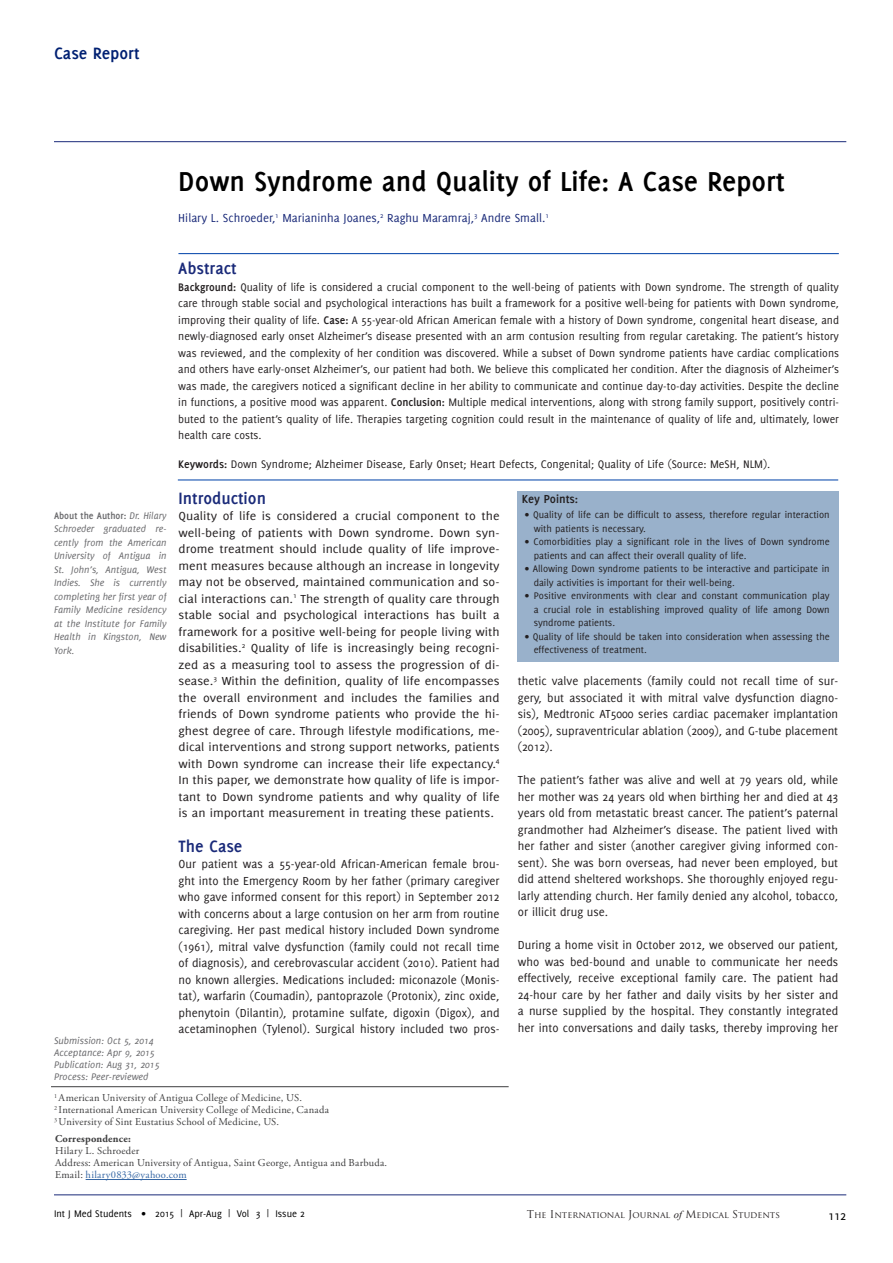
<style>
.page{position:relative;width:893px;height:1263px;background:#fff}
.page>*{position:absolute;margin:0;border:0;box-sizing:border-box;transform-origin:0 0}
.Texto{font:700 30px "Delicious";color:#000}
.Texto-2{font:700 18px "Delicious";color:#1a2a79}
.t1{font:700 18px "Delicious";color:#002072}
.t2{font:13.5px "Delicious";color:#000}
.Texto-3{font:12.75px/16.5px "Delicious";color:#231f20;text-align:justify}
.Texto-4{font:12.75px/16.5px "Delicious";color:#231f20;text-align:justify;scale:1.09 1}
.t3{font:12.75px "Delicious";color:#1a2a79}
.Texto-5{font:700 12.75px "Delicious";color:#231f20}
.Texto-6{font:12px/16.5px "Delicious";color:#231f20;text-align:justify}
.Texto-7{font:10.5px/13.5px "Delicious";color:#231f20}
.t4{font:10.5px "Adobe Garamond Pro";letter-spacing:.02em;color:#3e3e3f}
.Texto-8{font:italic 10.5px/13.5px "Delicious";color:#69696c;text-align:justify;scale:.96 1}
.Texto-9{font:italic 10.5px "Delicious";color:#69696c}
.t5{font:10.5px "Delicious";color:#000}
.t6{font:10.5px "Adobe Garamond Pro";letter-spacing:.025em;color:#3667a4}
.t7{font:700 10.5px "Adobe Garamond Pro";letter-spacing:.02em;color:#3e3e3f}
.t8{font:9px "Trajan Pro";color:#231f20}
.s1{font-weight:700;font-style:normal}
.s2{font-weight:700}
.s3{color:#3e3e3f}
.s4{font-size:10.5px}
.s5{font-family:"Times New Roman";font-style:italic;font-size:10.5px}
</style>
<div class="page">
<hr style="left:54px;top:141px;width:792px;height:1px;background:#1a2a79">
<hr style="left:54px;top:1194px;width:792px;height:1px;background:#1a2a79">
<hr style="left:51px;top:1086px;width:458px;height:1px;background:#3e3e3f">
<hr style="left:178px;top:253px;width:661px;height:1px;background:#1a55b1">
<hr style="left:178px;top:479px;width:660px;height:1px;background:#1a55b1">
<hr style="left:86px;top:1179px;width:101px;height:1px;background:#3667a4">
<div style="left:517px;top:491px;width:321px;height:170px;background:#99b1cb"></div>
<h2 class="t1" style="left:54px;top:43px;width:87px">Case Report</h2>
<p class="Texto-8" style="left:54px;top:509px;width:119px"><span class="s1">About the Author:</span> Dr. Hilary Schroeder graduated re&shy;cently from the American University of Antigua in St. John’s, Antigua, West Indies. She is currently completing her first year of Family Medicine residency at the Institute for Family Health in Kingston, New York.</p>
<p class="Texto-9" style="left:54px;top:1035px;width:101px">Submission: Oct 5, 2014</p>
<p class="Texto-9" style="left:54px;top:1047px;width:102px">Acceptance: Apr 9, 2015</p>
<p class="Texto-9" style="left:54px;top:1059px;width:107px">Publication: Aug 31, 2015</p>
<p class="Texto-9" style="left:54px;top:1071px;width:96px">Process: Peer-reviewed</p>
<p class="Texto" style="left:178px;top:164px;width:608px">Down Syndrome and Quality of Life: A Case Report</p>
<p class="t3" style="left:178px;top:211px;width:372px">Hilary L. Schroeder,<sup>1</sup> Marianinha Joanes,<sup>2</sup> Raghu Maramraj,<sup>3</sup> Andre Small.<sup>1</sup></p>
<p class="Texto-2" style="left:178px;top:258px;width:60px">Abstract</p>
<p class="Texto-6" style="left:178px;top:278px;width:662px"><span class="s2">Background:</span> Quality of life is considered a crucial component to the well-being of patients with Down syndrome. The strength of quality care through stable social and psychological interactions has built a framework for a positive well-being for patients with Down syndrome, improving their quality of life. <span class="s2">Case:</span> A 55-year-old African American female with a history of Down syndrome, congenital heart disease, and newly-diagnosed early onset Alzheimer’s disease presented with an arm contusion resulting from regular caretaking. The patient’s history was reviewed, and the complexity of her condition was discovered. While a subset of Down syndrome patients have cardiac complications and others have early-onset Alzheimer’s, our patient had both. We believe this complicated her condition. After the diagnosis of Alzheimer’s was made, the caregivers noticed a significant decline in her ability to communicate and continue day-to-day activities. Despite the decline in functions, a positive mood was apparent. <span class="s2">Conclusion:</span> Multiple medical interventions, along with strong family support, positively contri&shy;buted to the patient’s quality of life. Therapies targeting cognition could result in the maintenance of quality of life and, ultimately, lower health care costs.</p>
<p class="Texto-6" style="left:178px;top:456px;width:594px"><span class="s2">Keywords:</span> Down Syndrome; Alzheimer Disease, Early Onset; Heart Defects, Congenital; Quality of Life (Source: MeSH, NLM).</p>
<p class="Texto-2" style="left:179px;top:487px;width:89px">Introduction</p>
<p class="Texto-4" style="left:179px;top:508px;width:296px">Quality of life is considered a crucial component to the well-being of patients with Down syndrome. Down syn&shy;drome treatment should include quality of life improve&shy;ment measures because although an increase in longevity may not be observed, maintained communication and so&shy;cial interactions can.<sup>1</sup> The strength of quality care through stable social and psychological interactions has built a framework for a positive well-being for people living with disabilities.<sup>2</sup> Quality of life is increasingly being recogni&shy;zed as a measuring tool to assess the progression of di&shy;sease.<sup>3</sup> Within the definition, quality of life encompasses the overall environment and includes the families and friends of Down syndrome patients who provide the hi&shy;ghest degree of care. Through lifestyle modifications, me&shy;dical interventions and strong support networks, patients with Down syndrome can increase their life expectancy.<sup>4<br></sup>In this paper, we demonstrate how quality of life is impor&shy;tant to Down syndrome patients and why quality of life is an important measurement in treating these patients.</p>
<p class="Texto-2" style="left:179px;top:835px;width:65px">The Case</p>
<p class="Texto-3" style="left:179px;top:856px;width:322px">Our patient was a 55-year-old African-American female brou&shy;ght into the Emergency Room by her father (primary caregiver who gave informed consent for this report) in September 2012 with concerns about a large contusion on her arm from routine caregiving. Her past medical history included Down syndrome (1961), mitral valve dysfunction (family could not recall time of diagnosis), and cerebrovascular accident (2010). Patient had no known allergies. Medications included: miconazole (Monis&shy;tat), warfarin (Coumadin), pantoprazole (Protonix), zinc oxide, phenytoin (Dilantin), protamine sulfate, digoxin (Digox), and acetaminophen (Tylenol). Surgical history included two pros-</p>
<p class="Texto-5" style="left:522px;top:492px;width:58px">Key Points:</p>
<p class="Texto-7" style="left:534px;top:508px;width:298px;text-indent:-9px">• Quality of life can be difficult to assess, therefore regular interaction with patients is necessary.</p>
<p class="Texto-7" style="left:534px;top:535px;width:298px;text-indent:-9px">• Comorbidities play a significant role in the lives of Down syndrome patients and can affect their overall quality of life.</p>
<p class="Texto-7" style="left:534px;top:562px;width:298px;text-indent:-9px">• Allowing Down syndrome patients to be interactive and participate in daily activities is important for their well-being.</p>
<p class="Texto-7" style="left:534px;top:589px;width:298px;text-align:justify;text-indent:-9px">• Positive environments with clear and constant communication play a crucial role in establishing improved quality of life among Down syndrome patients.</p>
<p class="Texto-7" style="left:534px;top:629px;width:298px;text-indent:-9px">• Quality of life should be taken into consideration when assessing the effectiveness of treatment.</p>
<p class="Texto-3" style="left:518px;top:672px;width:322px">thetic valve placements (family could not recall time of sur&shy;gery, but associated it with mitral valve dysfunction diagno&shy;sis), Medtronic AT5000 series cardiac pacemaker implantation (2005), supraventricular ablation (2009), and G-tube placement (2012).</p>
<p class="Texto-3" style="left:518px;top:771px;width:322px">The patient’s father was alive and well at 79 years old, while her mother was 24 years old when birthing her and died at 43 years old from metastatic breast cancer. The patient’s paternal grandmother had Alzheimer’s disease. The patient lived with her father and sister (another caregiver giving informed con&shy;sent). She was born overseas, had never been employed, but did attend sheltered workshops. She thoroughly enjoyed regu&shy;larly attending church. Her family denied any alcohol, tobacco, or illicit drug use.</p>
<p class="Texto-3" style="left:518px;top:936px;width:322px">During a home visit in October 2012, we observed our patient, who was bed-bound and unable to communicate her needs effectively, receive exceptional family care. The patient had 24-hour care by her father and daily visits by her sister and a nurse supplied by the hospital. They constantly integrated her into conversations and daily tasks, thereby improving her</p>
<p class="t4" style="left:54px;top:1091px;width:250px"><sup>1</sup> American University of Antigua College of Medicine, US.</p>
<p class="t4" style="left:54px;top:1103px;width:276px"><sup>2</sup> International American University College of Medicine, Canada</p>
<p class="t4" style="left:54px;top:1115px;width:227px"><sup>3</sup> University of Sint Eustatius School of Medicine, US.</p>
<p class="t7" style="left:55px;top:1133px;width:77px">Correspondence:</p>
<p class="t4" style="left:55px;top:1145px;width:86px">Hilary L. Schroeder</p>
<p class="t4" style="left:55px;top:1157px;width:334px">Address: American University of Antigua, Saint George, Antigua and Barbuda.</p>
<p class="t6" style="left:55px;top:1169px;width:133px"><span class="s3">Email:</span> hilary0833@yahoo.com</p>
<p class="t5" style="left:54px;top:1208px;width:252px">Int J Med Students • 2015 | Apr-Aug | Vol 3 | Issue 2</p>
<p class="t8" style="left:527px;top:1209px;width:255px"><span class="s4">T</span>he <span class="s4">I</span>nternational <span class="s4">J</span>ournal <span class="s5">of</span> <span class="s4">M</span>edical <span class="s4">S</span>tudents</p>
<p class="t2" style="left:828px;top:1207px;width:20px">112</p>
</div>
